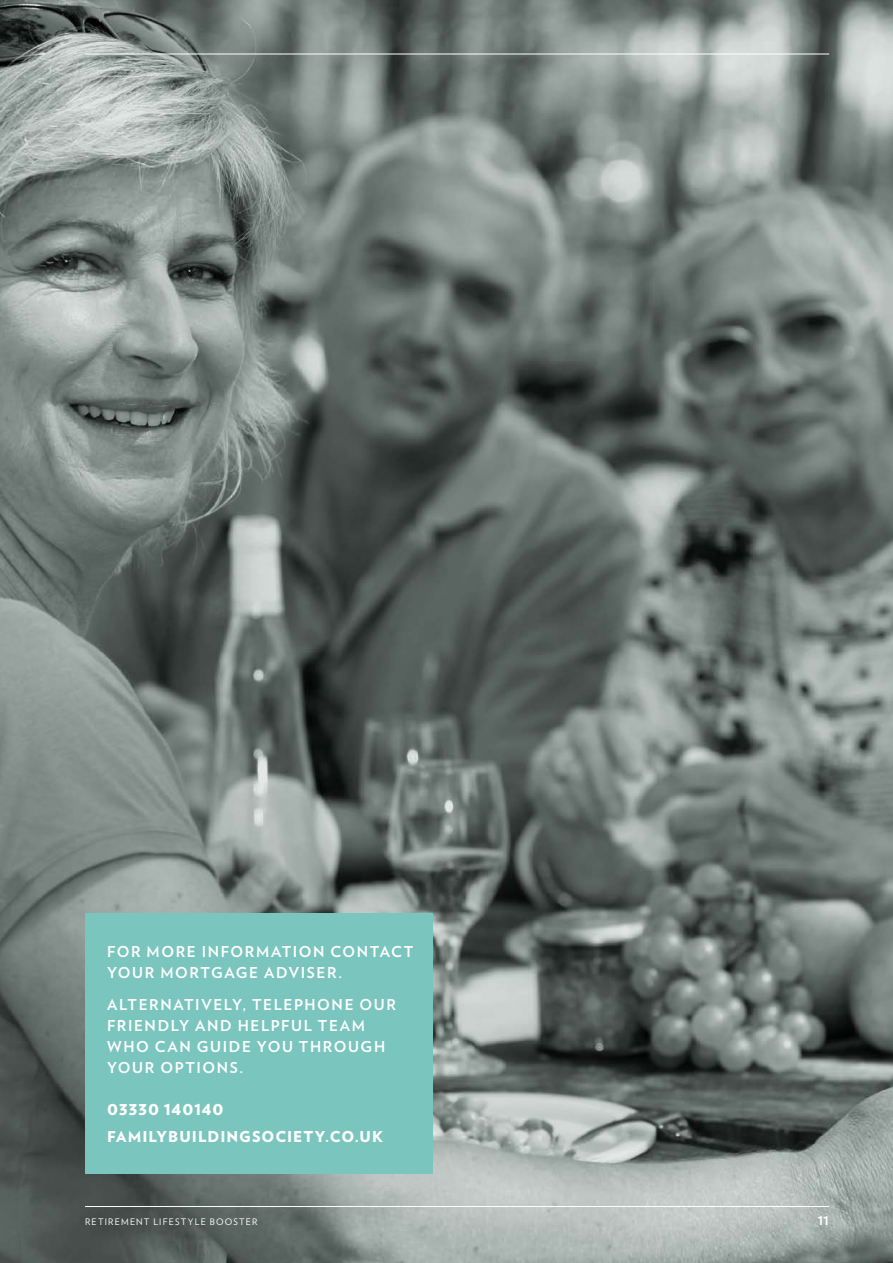
<style>
.page{position:relative;width:893px;height:1263px;background:#fff}
.page>*{position:absolute;margin:0;border:0;box-sizing:border-box;transform-origin:0 0}
.t1{font:700 15px/21px "Verlag";letter-spacing:.105em;color:#fff}
.t2{font:900 15px/26.7px "Verlag";letter-spacing:.065em;color:#fff}
.t3{font:9px "Verlag";letter-spacing:.135em;color:#fff}
</style>
<div class="page">
<img style="left:0;top:0;width:893px;height:1263px">
<div style="left:85px;top:912px;width:348px;height:261px;background:#7bc5bf"></div>
<hr style="left:85px;top:54px;width:744px;height:1px;background:#fff">
<hr style="left:85px;top:1206px;width:744px;height:1px;background:#fff">
<p class="t1" style="left:107px;top:941px;width:308px">FOR MORE INFORMATION CONTACT<br>YOUR MORTGAGE ADVISER.</p>
<p class="t1" style="left:107px;top:993px;width:290px">ALTERNATIVELY, TELEPHONE OUR<br>FRIENDLY AND HELPFUL TEAM<br>WHO CAN GUIDE YOU THROUGH<br>YOUR OPTIONS.</p>
<p class="t2" style="left:107px;top:1095px;width:278px">03330 140140<br>FAMILYBUILDINGSOCIETY.CO.UK</p>
<p class="t3" style="left:85px;top:1215px;width:174px">RETIREMENT LIFESTYLE BOOSTER</p>
<p class="t1" style="left:818px;top:1208px;width:13px">11</p>
</div>
